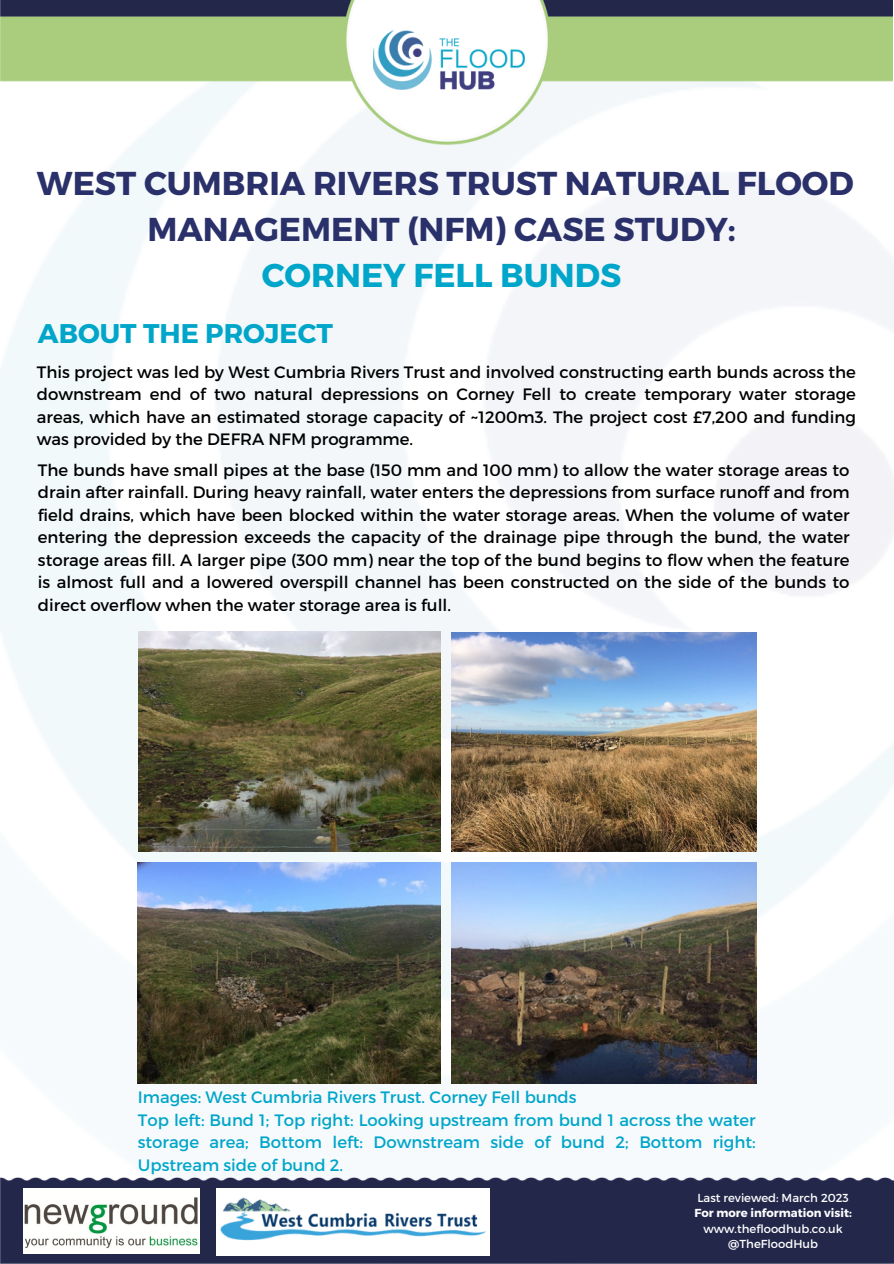
<style>
.page{position:relative;width:894px;height:1264px;background:#fff}
.page>*{position:absolute;margin:0;border:0;box-sizing:border-box;transform-origin:0 0}
.t1{font:700 33px/46.2px "Montserrat";color:#2a3069;text-align:center}
.t2{font:700 27px "Montserrat";color:#00a6c9}
.t3{font:16.5px/22.5px "Montserrat";color:#000;text-align:justify}
.t4{font:16.5px/22.5px "Montserrat";color:#00a6c9}
.t5{font:11.55px "Montserrat";color:#fff}
.t6{font:700 11.55px/15.5px "Montserrat";color:#fff;text-align:center}
.s1{color:#00a6c9}
.s2{font-weight:400}
</style>
<div class="page">
<img style="left:0;top:0;width:893px;height:1084px">
<img style="left:138px;top:631px;width:302px;height:220px">
<img style="left:452px;top:632px;width:303px;height:219px">
<img style="left:138px;top:862px;width:302px;height:221px">
<img style="left:452px;top:862px;width:303px;height:221px">
<div style="left:0;top:1177px;width:893px;height:86px;background:#23284b"></div>
<img style="left:23px;top:1188px;width:176px;height:65px">
<div style="left:216px;top:1188px;width:273px;height:67px;background:#fff"></div>
<img style="left:220px;top:1197px;width:266px;height:44px">
<img style="left:0;top:0;width:892px;height:144px">
<img style="left:373px;top:31px;width:151px;height:58px">
<h3 class="t1" style="left:37px;top:158px;width:818px">WEST CUMBRIA RIVERS TRUST NATURAL FLOOD<br>MANAGEMENT (NFM) CASE STUDY:<br><span class="s1">CORNEY FELL BUNDS</span></h3>
<h3 class="t2" style="left:38px;top:315px;width:296px">ABOUT THE PROJECT</h3>
<p class="t3" style="left:37px;top:360px;width:820px">This project was led by West Cumbria Rivers Trust and involved constructing earth bunds across the downstream end of two natural depressions on Corney Fell to create temporary water storage areas, which have an estimated storage capacity of ~1200m3. The project cost £7,200 and funding was provided by the DEFRA NFM programme.</p>
<p class="t3" style="left:38px;top:458px;width:813px">The bunds have small pipes at the base (150 mm and 100 mm) to allow the water storage areas to drain after rainfall. During heavy rainfall, water enters the depressions from surface runoff and from field drains, which have been blocked within the water storage areas. When the volume of water entering the depression exceeds the capacity of the drainage pipe through the bund, the water storage areas fill. A larger pipe (300 mm) near the top of the bund begins to flow when the feature is almost full and a lowered overspill channel has been constructed on the side of the bunds to direct overflow when the water storage area is full.</p>
<h3 class="t4" style="left:138px;top:1085px;width:619px">Images: West Cumbria Rivers Trust. Corney Fell bunds<br>Top left: Bund 1; Top right: Looking upstream from bund 1 across the water storage area; Bottom left: Downstream side of bund 2; Bottom right:<br>Upstream side of bund 2.</h3>
<p class="t5" style="left:701px;top:1188px;width:136px">Last reviewed: Oct 2018</p>
<p class="t5" style="left:697px;top:1190px;width:153px">Last reviewed: March 2023</p>
<h1 class="t6" style="left:694px;top:1204px;width:159px">For more information visit: <span class="s2">www.thefloodhub.co.uk</span></h1>
<h2 class="t5" style="left:728px;top:1236px;width:91px">@TheFloodHub</h2>
</div>
